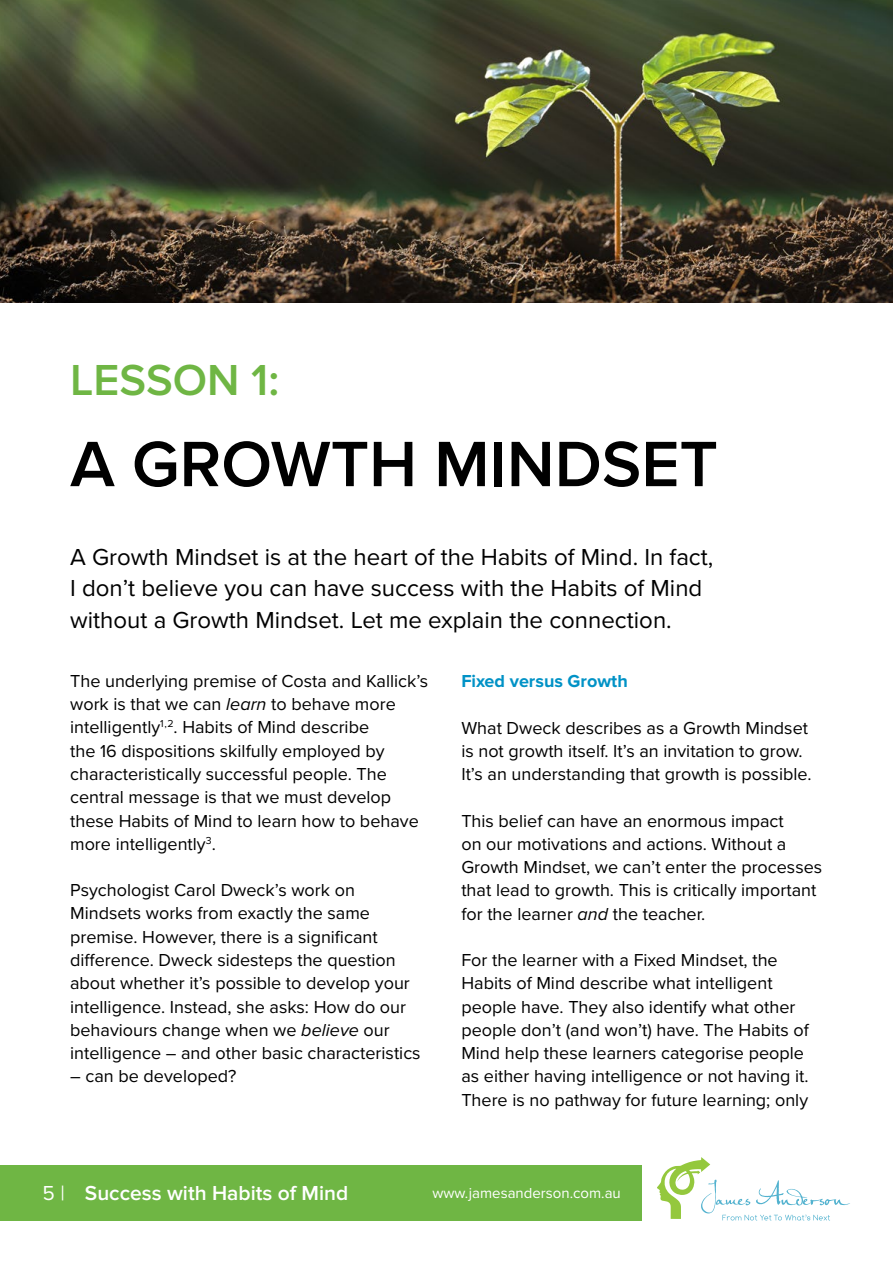
<style>
.page{position:relative;width:893px;height:1263px;background:#fff}
.page>*{position:absolute;margin:0;border:0;box-sizing:border-box;transform-origin:0 0}
.t1{font:600 66.45px "Proxima Nova";color:#000}
.t2{font:600 45px "Proxima Nova";color:#6fb644}
.t3{font:24px/31.5px "Proxima Nova";color:#000}
.t4{font:600 21px "Proxima Nova";color:#fff}
.t5{font:18px/23.2px "Proxima Nova";color:#000}
.t6{font:700 18px "Proxima Nova";color:#0092c6}
.t7{font:15px "Proxima Nova";color:#fff}
.s1{font-style:italic}
.s2{font-weight:400}
</style>
<div class="page">
<div style="left:0;top:1165px;width:642px;height:55px;background:#6fb644"></div>
<svg style="left:657px;top:1157px;width:193px;height:63px"></svg>
<img style="left:0;top:0;width:893px;height:302px">
<h2 class="t2" style="left:70px;top:354px;width:211px">LESSON 1:</h2>
<h1 class="t1" style="left:70px;top:426px;width:649px">A GROWTH MINDSET</h1>
<h3 class="t3" style="left:70px;top:540px;width:645px">A Growth Mindset is at the heart of the Habits of Mind. In fact,<br>I don’t believe you can have success with the Habits of Mind without a Growth Mindset. Let me explain the connection.</h3>
<p class="t5" style="left:70px;top:668px;width:360px">The underlying premise of Costa and Kallick’s work is that we can <span class="s1">learn</span> to behave more intelligently<sup>1,2</sup>. Habits of Mind describe<br>the 16 dispositions skilfully employed by characteristically successful people. The central message is that we must develop these Habits of Mind to learn how to behave more intelligently<sup>3</sup>.</p>
<p class="t5" style="left:70px;top:878px;width:352px">Psychologist Carol Dweck’s work on Mindsets works from exactly the same premise. However, there is a significant difference. Dweck sidesteps the question about whether it’s possible to develop your intelligence. Instead, she asks: How do our behaviours change when we <span class="s1">believe</span> our intelligence – and other basic characteristics</p>
<p class="t5" style="left:70px;top:1064px;width:168px">– can be developed?</p>
<p class="t6" style="left:461px;top:671px;width:168px">Fixed versus Growth</p>
<p class="t5" style="left:461px;top:715px;width:352px">What Dweck describes as a Growth Mindset is not growth itself. It’s an invitation to grow.<br>It’s an understanding that growth is possible.</p>
<p class="t5" style="left:461px;top:808px;width:362px">This belief can have an enormous impact<br>on our motivations and actions. Without a Growth Mindset, we can’t enter the processes that lead to growth. This is critically important for the learner <span class="s1">and</span> the teacher.</p>
<p class="t5" style="left:461px;top:948px;width:349px">For the learner with a Fixed Mindset, the Habits of Mind describe what intelligent people have. They also identify what other people don’t (and won’t) have. The Habits of Mind help these learners categorise people as either having intelligence or not having it.<br>There is no pathway for future learning; only</p>
<p class="t4" style="left:43px;top:1181px;width:307px"><span class="s2">5 |</span> Success with Habits of Mind</p>
<p class="t7" style="left:432px;top:1182px;width:190px">www.jamesanderson.com.au</p>
</div>
